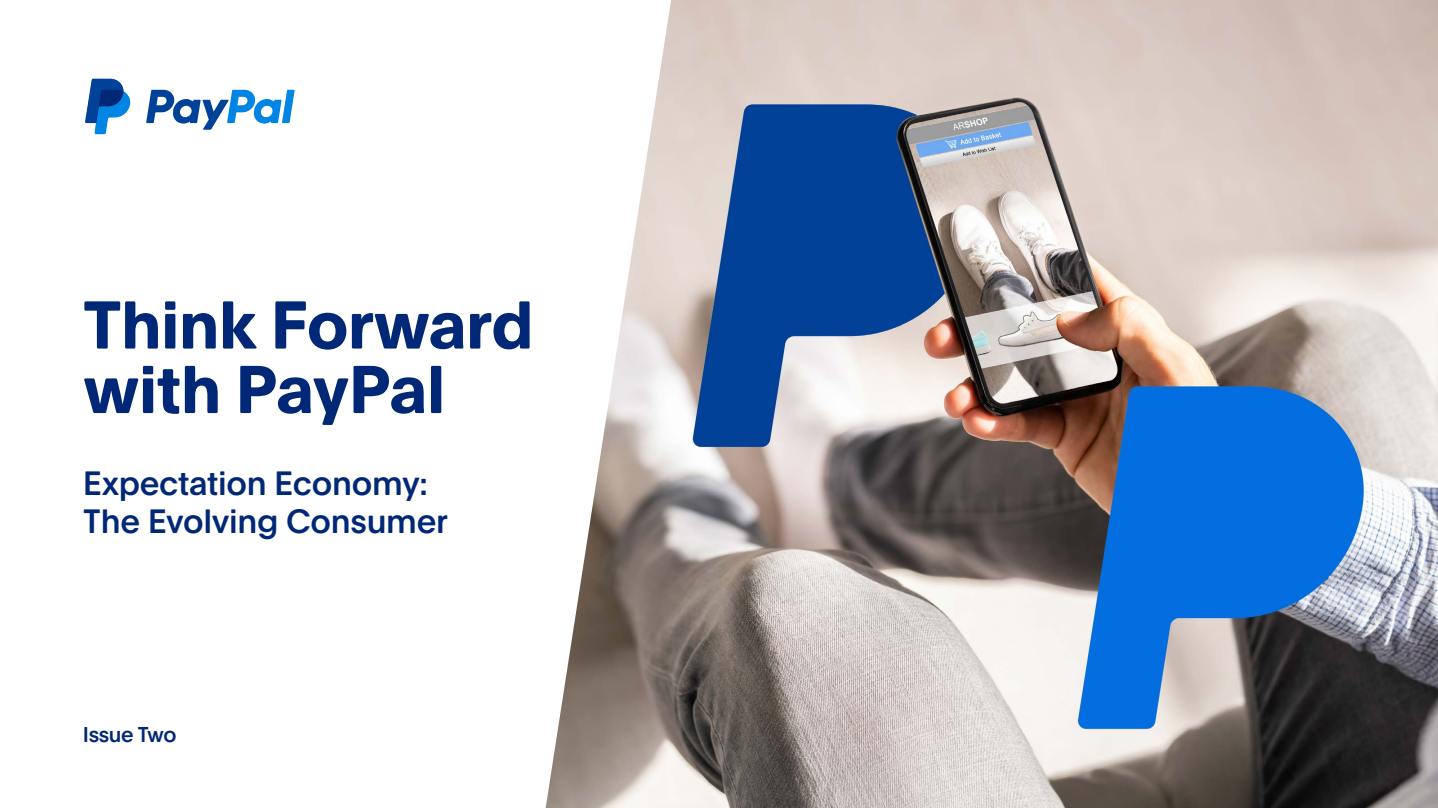
<style>
.page{position:relative;width:1438px;height:808px;background:#fff}
.page>*{position:absolute;margin:0;border:0;box-sizing:border-box;transform-origin:0 0}
.t1{font:700 66px/64.5px "Pay Pal Open";letter-spacing:-.01em;color:#002876}
.t2{font:500 33px/37.5px "Pay Pal Open";letter-spacing:-.01em;color:#002876}
.t3{font:500 21px "Pay Pal Open";letter-spacing:-.02em;color:#002876}
</style>
<div class="page">
<img style="left:671px;top:0;width:766px;height:808px">
<svg style="left:92px;top:2px;width:579px;height:806px"></svg>
<svg style="left:146px;top:90px;width:149px;height:40px"></svg>
<svg style="left:85px;top:79px;width:46px;height:55px"></svg>
<h1 class="t1" style="left:83px;top:288px;width:452px">Think Forward with PayPal</h1>
<p class="t2" style="left:83px;top:463px;width:366px">Expectation Economy:<br>The Evolving Consumer</p>
<p class="t3" style="left:83px;top:720px;width:95px">Issue Two</p>
</div>
